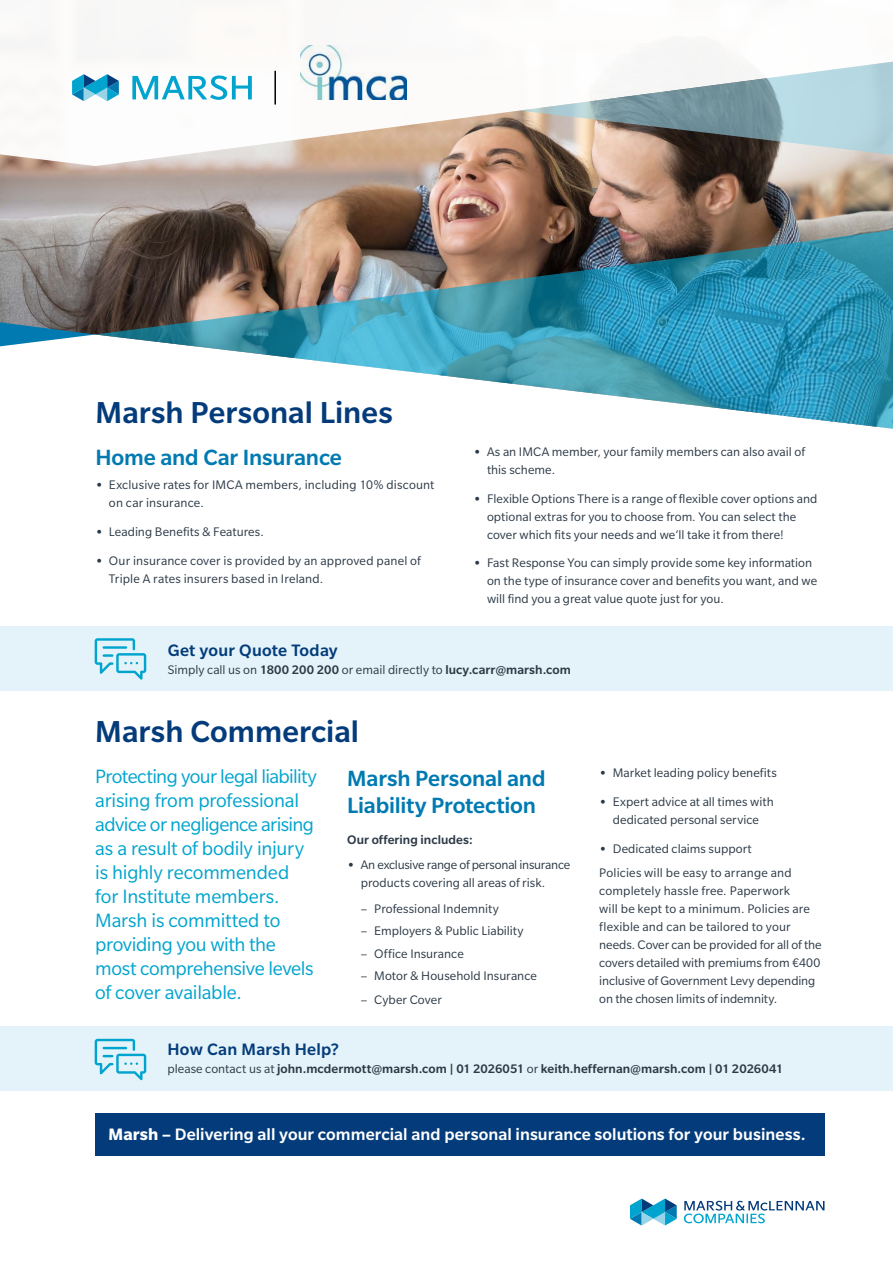
<style>
.page{position:relative;width:893px;height:1263px;background:#fff}
.page>*{position:absolute;margin:0;border:0;box-sizing:border-box;transform-origin:0 0}
.t1{font:500 33px "Slate Pro";color:#043c7b}
.t2{font:500 24px/27px "Slate Pro";letter-spacing:-.005em;color:#007ab1}
.t3{font:21px/24px "Slate Pro";letter-spacing:-.015em;color:#00a4ce}
.t4{font:500 18px "Slate Pro";letter-spacing:.005em;color:#fff}
.t5{font:500 18px "Slate Pro";letter-spacing:.015em;color:#043c7b}
.t6{font:13.5px/18px "Slate Pro";letter-spacing:.005em;color:#2c3946}
.t7{font:500 13.5px "Slate Pro";letter-spacing:.005em;color:#2c3946}
.s1{font-weight:700}
.s2{font-weight:500}
.s3{font-weight:400}
</style>
<div class="page">
<img style="left:0;top:166px;width:893px;height:181px">
<svg style="left:0;top:41px;width:893px;height:125px"></svg>
<svg style="left:520px;top:58px;width:373px;height:100px"></svg>
<svg style="left:0;top:322px;width:95px;height:24px"></svg>
<img style="left:95px;top:226px;width:798px;height:203px">
<svg style="left:684px;top:1201px;width:140px;height:22px"></svg>
<svg style="left:630px;top:1198px;width:47px;height:27px"></svg>
<svg style="left:72px;top:74px;width:47px;height:27px"></svg>
<svg style="left:132px;top:75px;width:120px;height:25px"></svg>
<img style="left:300px;top:46px;width:107px;height:53px">
<hr style="left:274px;top:71px;width:2px;height:34px;background:#000">
<div style="left:0;top:1026px;width:893px;height:64px;background:#e4f3f9"></div>
<svg style="left:95px;top:1039px;width:51px;height:41px"></svg>
<div style="left:0;top:626px;width:893px;height:65px;background:#e4f3f9"></div>
<svg style="left:95px;top:638px;width:51px;height:42px"></svg>
<div style="left:96px;top:1113px;width:729px;height:42px;background:#043c7b"></div>
<h1 class="t1" style="left:95px;top:395px;width:299px">Marsh Personal Lines</h1>
<h2 class="t2" style="left:95px;top:444px;width:248px">Home and Car Insurance</h2>
<p class="t6" style="left:109px;top:476px;width:327px;text-indent:-14px"><span class="s1">•</span> Exclusive rates for IMCA members, including 10% discount on car insurance.</p>
<p class="t6" style="left:95px;top:523px;width:170px"><span class="s1">•</span> Leading Benefits &amp; Features.</p>
<p class="t6" style="left:109px;top:552px;width:313px;text-indent:-14px"><span class="s1">•</span> Our insurance cover is provided by an approved panel of<br>Triple A rates insurers based in Ireland.</p>
<p class="t6" style="left:487px;top:443px;width:319px;text-indent:-14px"><span class="s1">•</span> As an IMCA member, your family members can also avail of this scheme.</p>
<p class="t6" style="left:487px;top:489px;width:332px;text-indent:-14px"><span class="s1">•</span> Flexible Options There is a range of flexible cover options and optional extras for you to choose from. You can select the cover which fits your needs and we’ll take it from there!</p>
<p class="t6" style="left:487px;top:554px;width:332px;text-indent:-14px"><span class="s1">•</span> Fast Response You can simply provide some key information on the type of insurance cover and benefits you want, and we will find you a great value quote just for you.</p>
<h3 class="t5" style="left:168px;top:640px;width:172px">Get your Quote Today</h3>
<p class="t6" style="left:168px;top:660px;width:405px">Simply call us on <span class="s2">1800 200 200</span> or email directly to <span class="s2">lucy.carr@marsh.com</span></p>
<h1 class="t1" style="left:95px;top:714px;width:265px">Marsh Commercial</h1>
<p class="t3" style="left:95px;top:764px;width:223px">Protecting your legal liability arising from professional advice or negligence arising as a result of bodily injury is highly recommended for Institute members.<br>Marsh is committed to providing you with the most comprehensive levels of cover available.</p>
<h2 class="t2" style="left:347px;top:765px;width:200px">Marsh Personal and<br>Liability Protection</h2>
<p class="t7" style="left:347px;top:832px;width:127px">Our offering includes:</p>
<p class="t6" style="left:361px;top:855px;width:211px;text-indent:-14px"><span class="s1">•</span> An exclusive range of personal insurance products covering all areas of risk.</p>
<p class="t6" style="left:361px;top:900px;width:140px">– Professional Indemnity</p>
<p class="t6" style="left:361px;top:922px;width:164px">– Employers &amp; Public Liability</p>
<p class="t6" style="left:361px;top:944px;width:105px">– Office Insurance</p>
<p class="t6" style="left:361px;top:966px;width:178px">– Motor &amp; Household Insurance</p>
<p class="t6" style="left:361px;top:991px;width:83px">– Cyber Cover</p>
<p class="t6" style="left:599px;top:764px;width:179px"><span class="s1">•</span> Market leading policy benefits</p>
<p class="t6" style="left:599px;top:792px;width:176px;text-align:center"><span class="s1">•</span> Expert advice at all times with dedicated personal service</p>
<p class="t6" style="left:599px;top:836px;width:194px;line-height:24.5px"><span class="s1">•</span> Dedicated claims support<br>Policies will be easy to arrange and</p>
<p class="t6" style="left:599px;top:882px;width:224px">completely hassle free. Paperwork<br>will be kept to a minimum. Policies are flexible and can be tailored to your needs. Cover can be provided for all of the covers detailed with premiums from €400 inclusive of Government Levy depending on the chosen limits of indemnity.</p>
<h3 class="t5" style="left:167px;top:1039px;width:173px">How Can Marsh Help?</h3>
<p class="t7" style="left:167px;top:1061px;width:617px"><span class="s3">please contact us at</span> john.mcdermott@marsh.com | 01 2026051 <span class="s3">or</span> keith.heffernan@marsh.com | 01 2026041</p>
<h3 class="t4" style="left:108px;top:1124px;width:699px"><span class="s1">Marsh –</span> Delivering all your commercial and personal insurance solutions for your business.</h3>
</div>
